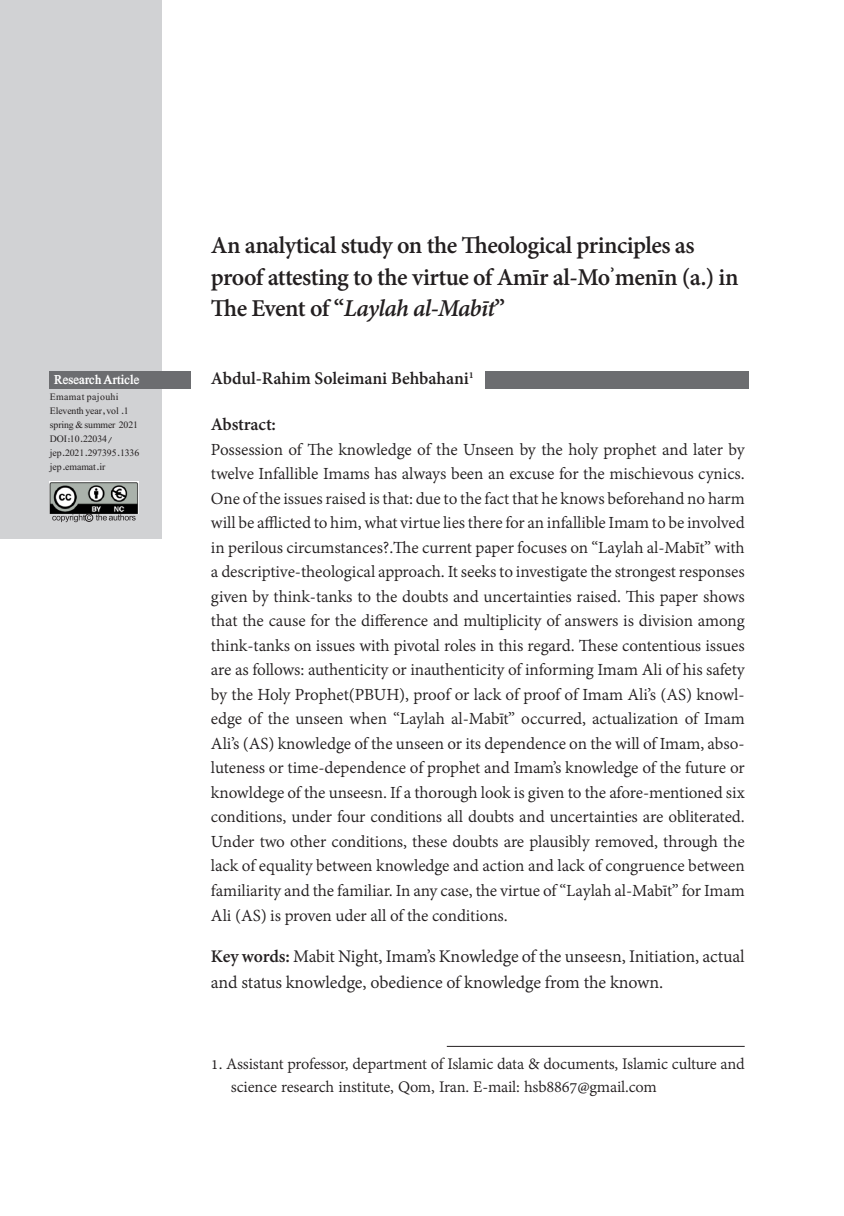
<style>
.page{position:relative;width:844px;height:1216px;background:#fff}
.page>*{position:absolute;margin:0;border:0;box-sizing:border-box;transform-origin:0 0}
.عنوان_مقاله_انگلسی{font:700 26.25px/31.5px "Adobe Devanagari";letter-spacing:-.02em;color:#231f20}
.متن_انگلیسی{font:19.25px/26.2px "Adobe Devanagari";letter-spacing:-.005em;color:#231f20}
.نام_نویسنده_انگلیسی{font:700 19.25px "Adobe Devanagari";letter-spacing:-.005em;color:#231f20}
.متن_انگلیسی-2{font:18.38px/24.5px "Adobe Devanagari";letter-spacing:-.005em;color:#231f20;text-align:justify}
.پاورقی_انگلیسی____1{font:17.5px/22.8px "Adobe Devanagari";letter-spacing:-.01em;color:#231f20}
.t1{font:700 14.35px "w Nazanin";color:#fff}
.تیترچهارم{font:12.25px/14px "w Yaghot";letter-spacing:-.01em;color:#231f20}
.تیترچهارم-2{font:12.25px "w Yaghot";letter-spacing:.03em;color:#231f20}
.نام_نویسنده_انگلیسی-2{font:700 11.2px "Adobe Devanagari";color:#231f20}
.s1{font-family:"Calibri"}
.s2{font-style:italic}
.s3{font-weight:700}
</style>
<div class="page">
<hr style="left:446px;top:1045px;width:298px;height:1px;background:#231f20">
<div style="left:1px;top:0;width:161px;height:538px;background:#d1d2d4"></div>
<div style="left:50px;top:371px;width:141px;height:18px;background:#6c6d70"></div>
<img style="left:50px;top:481px;width:88px;height:32px">
<svg style="left:52px;top:514px;width:84px;height:8px"></svg>
<div style="left:85px;top:513px;width:8px;height:8px;border:1px solid #231f20;border-radius:50%"></div>
<div style="left:485px;top:371px;width:263px;height:18px;background:#6c6d70"></div>
<p class="t1" style="left:54px;top:371px;width:87px">ResearchArticle</p>
<p class="تیترچهارم-2" style="left:50px;top:389px;width:70px">Emamat pajouhi</p>
<p class="تیترچهارم" style="left:50px;top:405px;width:90px">Eleventhyear,vol.1 spring&amp;summer 2021</p>
<p class="تیترچهارم" style="left:50px;top:433px;width:91px">DOI:10.22034/ jep.2021.297395.1336</p>
<p class="تیترچهارم" style="left:50px;top:461px;width:57px">jep.emamat i r.</p>
<p class="عنوان_مقاله_انگلسی" style="left:211px;top:232px;width:529px">An analytical study on the Theological principles as proof attesting to the virtue of Amīr al-Mo<span class="s1">ʾ</span>menīn ) .a( i n<br>The Event of “<span class="s2">Laylah al-Mabīt</span>“</p>
<p class="نام_نویسنده_انگلیسی" style="left:211px;top:367px;width:259px">Abdul-Rahim Soleimani Behbahani</p>
<p class="نام_نویسنده_انگلیسی" style="left:211px;top:413px;width:66px">Abstract:</p>
<p class="متن_انگلیسی-2" style="left:211px;top:438px;width:535px">Possession of The knowledge of the Unseen by the holy prophet and later by twelve Infallible Imams has always been an excuse for the mischievous cynics.<br>One of the issues raised is that: due to the fact that he knows beforehand no harm willbeafflictedtohim,whatvirtueliesthereforaninfallibleImamtobe involved in perilous circumstances .? The current paper focuses on “Laylah al-Mabīt” with a descriptive-theological approach It. seeks to investigate the strongest responses given by think-tanks to the doubts and uncertainties raised. This paper shows that the cause for the difference and multiplicity of answers is division among think-tanks on issues with pivotal roles in this regard. These contentious issues are as follows: authenticity or inauthenticity of informing Imam Ali of his safety</p>
<p class="متن_انگلیسی-2" style="left:211px;top:708px;width:535px">edge of the unseen when “Laylah al-Mabīt” occurred, actualization of Imam</p>
<p class="نام_نویسنده_انگلیسی-2" style="left:468px;top:368px;width:7px">1</p>
<p class="متن_انگلیسی-2" style="left:211px;top:683px;width:535px">by the Holy Prophet(PBUH ,) proof or lack of proof of Imam Ali (s ’ AS) knowl-</p>
<p class="متن_انگلیسی-2" style="left:211px;top:732px;width:535px">Ali (s ’ AS) knowledge of the unseen or its dependence on the will of Imam, abso-</p>
<p class="متن_انگلیسی-2" style="left:211px;top:781px;width:535px">knowldege of the unseesn aIf. thorough look is given to the afore-mentioned six conditions, under four conditions all doubts and uncertainties are obliterated.<br>Under two other conditions, these doubts are plausibly removed, through the lack of equality between knowledge and action and lack of congruence between familiarity and the familiar In. any case, the virtue of “Laylah al-Mabīt” for Imam Ali (AS) is proven uder all of the conditions.</p>
<p class="متن_انگلیسی" style="left:211px;top:944px;width:535px"><span class="s3">Key words:</span> Mabit Night, Imams’ Knowledge of the unseesn, Initiation, actual and status knowledge, obedience of knowledge from the known.</p>
<p class="متن_انگلیسی-2" style="left:211px;top:757px;width:535px">luteness or time-dependence of prophet and Imams’ knowledge of the future or</p>
<p class="پاورقی_انگلیسی____1" style="left:231px;top:1053px;width:515px;text-indent:-20px">1. Assistant professor, department of Islamic data &amp; documents, Islamic culture and science research institute, Qom, Iran -E. mail: hsb8867@gmail.com</p>
</div>
